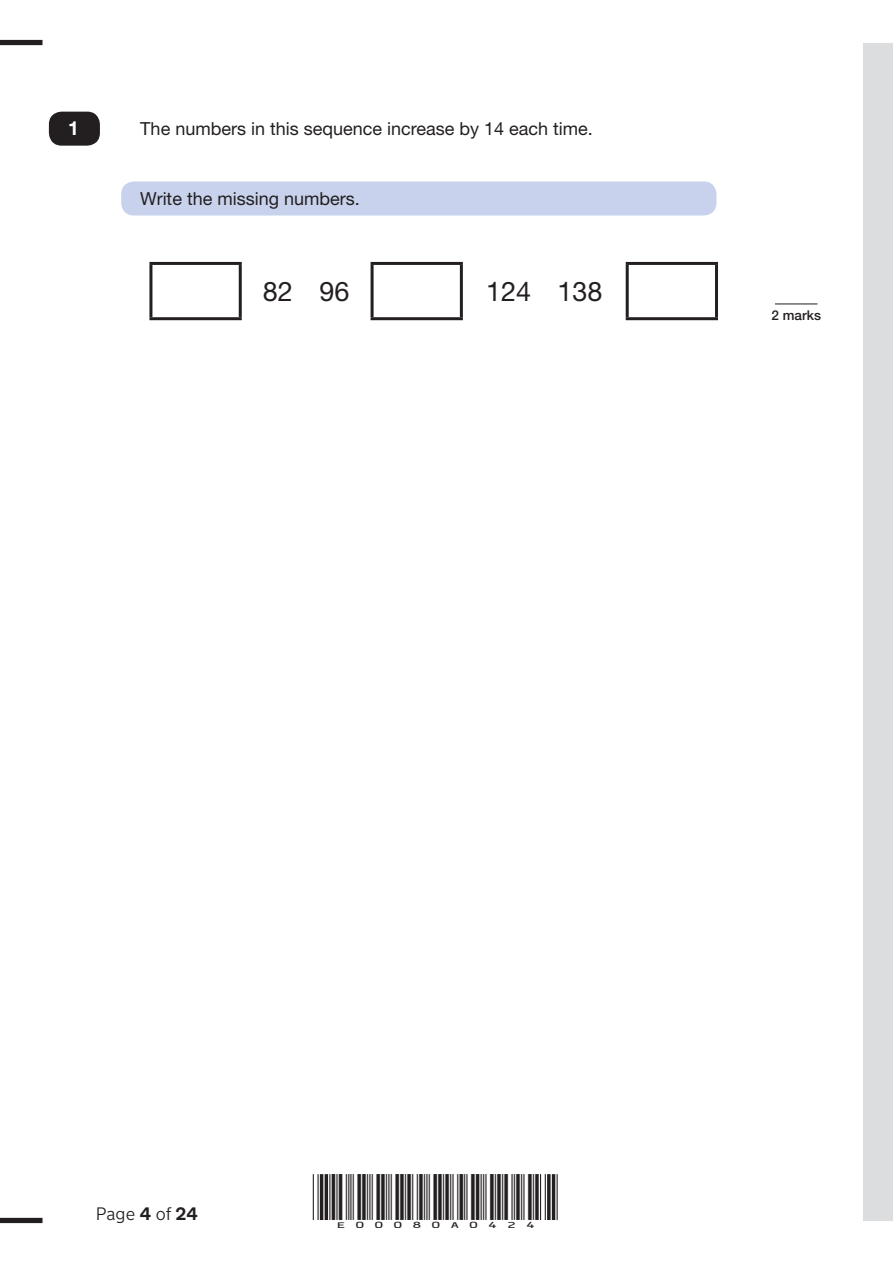
<style>
.page{position:relative;width:893px;height:1263px;background:#fff}
.page>*{position:absolute;margin:0;border:0;box-sizing:border-box;transform-origin:0 0}
.t1{font:27px "Helvetica Neue LT Std";color:#231f20}
.t2{font:700 19.5px "Helvetica Neue LT Std";color:#fff}
.t3{font:18px "Helvetica Neue LT Std";color:#231f20}
.t4{font:300 18px "New Transport";color:#231f20}
.t5{font:15px "ID Automation HC39 M";color:#231f20;scale:1.3 1}
.t6{font:500 13.5px "Helvetica Neue LT Std";color:#231f20}
.s1{font-weight:700}
</style>
<div class="page">
<div style="left:49px;top:112px;width:51px;height:34px;background:#231f20;border-radius:13px"></div>
<div style="left:121px;top:181px;width:595px;height:35px;background:#c8d2ec;border-radius:13px"></div>
<svg style="left:152px;top:263px;width:474px;height:56px"></svg>
<hr style="left:149px;top:262px;width:93px;height:3px;background:#231f20">
<hr style="left:149px;top:265px;width:3px;height:52px;background:#231f20">
<hr style="left:239px;top:265px;width:3px;height:52px;background:#231f20">
<hr style="left:460px;top:265px;width:3px;height:52px;background:#231f20">
<hr style="left:149px;top:317px;width:93px;height:3px;background:#231f20">
<hr style="left:371px;top:262px;width:92px;height:3px;background:#231f20">
<hr style="left:371px;top:265px;width:3px;height:52px;background:#231f20">
<hr style="left:626px;top:262px;width:92px;height:3px;background:#231f20">
<hr style="left:626px;top:265px;width:3px;height:52px;background:#231f20">
<hr style="left:715px;top:265px;width:3px;height:52px;background:#231f20">
<hr style="left:371px;top:317px;width:92px;height:3px;background:#231f20">
<hr style="left:626px;top:317px;width:92px;height:3px;background:#231f20">
<hr style="left:775px;top:304px;width:42px;height:1px;background:#231f20">
<hr style="left:329px;top:1174px;width:1px;height:46px;background:#231f20">
<hr style="left:317px;top:1174px;width:2px;height:46px;background:#231f20">
<hr style="left:313px;top:1174px;width:1px;height:46px;background:#231f20">
<hr style="left:325px;top:1174px;width:3px;height:46px;background:#231f20">
<hr style="left:320px;top:1174px;width:3px;height:46px;background:#231f20">
<hr style="left:557px;top:1174px;width:1px;height:46px;background:#231f20">
<hr style="left:545px;top:1174px;width:1px;height:46px;background:#231f20">
<hr style="left:540px;top:1174px;width:1px;height:46px;background:#231f20">
<hr style="left:552px;top:1174px;width:3px;height:46px;background:#231f20">
<svg style="left:547px;top:1174px;width:4px;height:46px"></svg>
<div style="left:0;top:40px;width:43px;height:5px;background:#231f20"></div>
<div style="left:0;top:1218px;width:43px;height:5px;background:#231f20"></div>
<div style="left:863px;top:43px;width:30px;height:1177px;background:#dcdddf"></div>
<p class="t2" style="left:68px;top:116px;width:12px">1</p>
<p class="t3" style="left:140px;top:118px;width:454px">The numbers in this sequence increase by 14 each time.</p>
<p class="t3" style="left:140px;top:188px;width:221px">Write the missing numbers.</p>
<p class="t1" style="left:263px;top:275px;width:88px">82 96</p>
<p class="t1" style="left:486px;top:275px;width:118px">124 138</p>
<p class="t6" style="left:771px;top:307px;width:51px">2 marks</p>
<p class="t4" style="left:96px;top:1203px;width:104px">Page <span class="s1">4</span> of <span class="s1">24</span></p>
<p class="t5" style="left:332px;top:1206px;width:162px">E00080A0424</p>
</div>
